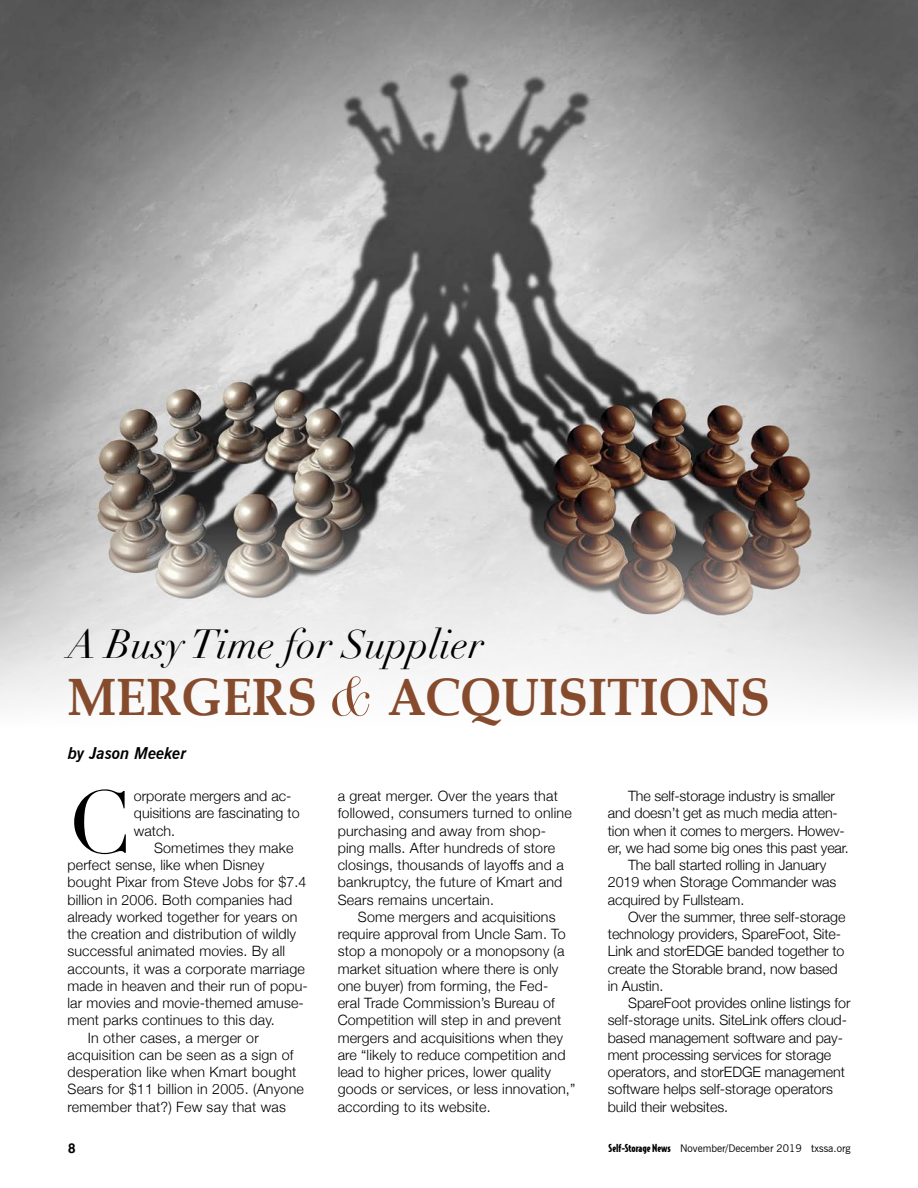
<style>
.page{position:relative;width:918px;height:1188px;background:#fff}
.page>*{position:absolute;margin:0;border:0;box-sizing:border-box;transform-origin:0 0}
.t1{font:87px "Didot";color:#000}
.t2{font:700 52.5px "Book Antiqua";color:#864b2d;scale:.93 1}
.t3{font:italic 39.75px "Didot";color:#000}
.t4{font:italic 700 16.5px "News Gothic BT";color:#000}
.t5{font:300 14.25px/17.2px "Helvetica Neue";letter-spacing:.01em;color:#000}
.t6{font:300 14.25px "Helvetica Neue";letter-spacing:-.01em;color:#000}
.t7{font:700 13.5px "Helvetica";color:#000}
.t8{font:10.5px "News Gothic BT";color:#000}
.s1{font-family:"Didot";font-weight:400;font-style:italic;font-size:54px}
.s2{font-family:"Bodega Sans";font-weight:900}
</style>
<div class="page">
<img style="left:0;top:0;width:918px;height:483px">
<svg style="left:0;top:483px;width:918px;height:222px"></svg>
<h3 class="t3" style="left:68px;top:621px;width:418px">A Busy Time for Supplier</h3>
<h2 class="t2" style="left:68px;top:667px;width:757px">MERGERS <span class="s1">&amp;</span> ACQUISITIONS</h2>
<p class="t4" style="left:68px;top:743px;width:120px">by Jason Meeker</p>
<h1 class="t1" style="left:68px;top:771px;width:64px">C</h1>
<p class="t5" style="left:134px;top:787px;width:167px">orporate mergers and ac&shy;quisitions are fascinating to watch.</p>
<p class="t5" style="left:154px;top:839px;width:141px">Sometimes they make</p>
<p class="t5" style="left:68px;top:856px;width:198px">perfect sense, like when Disney</p>
<p class="t5" style="left:68px;top:873px;width:241px">bought Pixar from Steve Jobs for $7.4</p>
<p class="t5" style="left:68px;top:891px;width:226px">billion in 2006. Both companies had</p>
<p class="t5" style="left:68px;top:908px;width:231px">already worked together for years on</p>
<p class="t5" style="left:68px;top:925px;width:230px">the creation and distribution of wildly</p>
<p class="t5" style="left:68px;top:942px;width:219px">successful animated movies. By all</p>
<p class="t5" style="left:68px;top:960px;width:239px">accounts, it was a corporate marriage</p>
<p class="t5" style="left:68px;top:977px;width:242px">made in heaven and their run of popu-</p>
<p class="t5" style="left:68px;top:994px;width:238px">lar movies and movie-themed amuse-</p>
<p class="t5" style="left:68px;top:1011px;width:209px">ment parks continues to this day.</p>
<p class="t5" style="left:88px;top:1029px;width:173px">In other cases, a merger or</p>
<p class="t5" style="left:68px;top:1046px;width:228px">acquisition can be seen as a sign of</p>
<p class="t5" style="left:68px;top:1063px;width:231px">desperation like when Kmart bought</p>
<p class="t5" style="left:68px;top:1080px;width:238px">Sears for $11 billion in 2005. (Anyone</p>
<p class="t5" style="left:68px;top:1098px;width:220px">remember that?) Few say that was</p>
<p class="t5" style="left:338px;top:787px;width:236px">a great merger. Over the years that followed, consumers turned to online purchasing and away from shop&shy;ping malls. After hundreds of store closings, thousands of layoffs and a bankruptcy, the future of Kmart and Sears remains uncertain.</p>
<p class="t5" style="left:338px;top:908px;width:239px;text-indent:20px">Some mergers and acquisitions require approval from Uncle Sam. To stop a monopoly or a monopsony (a market situation where there is only one buyer) from forming, the Fed-<br>eral Trade Commission’s Bureau of Competition will step in and prevent mergers and acquisitions when they are “likely to reduce competition and lead to higher prices, lower quality goods or services, or less innovation,” according to its website.</p>
<p class="t6" style="left:628px;top:787px;width:208px">The self-storage industry is smaller</p>
<p class="t6" style="left:608px;top:805px;width:231px">and doesn’t get as much media atten-</p>
<p class="t6" style="left:608px;top:822px;width:238px">tion when it comes to mergers. Howev-</p>
<p class="t6" style="left:608px;top:839px;width:242px">er, we had some big ones this past year.</p>
<p class="t5" style="left:628px;top:856px;width:200px">The ball started rolling in January</p>
<p class="t5" style="left:608px;top:873px;width:230px">2019 when Storage Commander was</p>
<p class="t5" style="left:608px;top:891px;width:138px">acquired by Fullsteam.</p>
<p class="t5" style="left:628px;top:908px;width:219px">Over the summer, three self-storage</p>
<p class="t5" style="left:608px;top:925px;width:235px">technology providers, SpareFoot, Site-</p>
<p class="t5" style="left:608px;top:942px;width:238px">Link and storEDGE banded together to</p>
<p class="t5" style="left:608px;top:960px;width:231px">create the Storable brand, now based</p>
<p class="t5" style="left:608px;top:977px;width:57px">in Austin.</p>
<p class="t5" style="left:628px;top:994px;width:224px">SpareFoot provides online listings for</p>
<p class="t5" style="left:608px;top:1011px;width:241px">self-storage units. SiteLink offers cloud-</p>
<p class="t5" style="left:608px;top:1029px;width:237px">based management software and pay-</p>
<p class="t5" style="left:608px;top:1046px;width:225px">ment processing services for storage</p>
<p class="t5" style="left:608px;top:1063px;width:239px">operators, and storEDGE management</p>
<p class="t5" style="left:608px;top:1080px;width:227px">software helps self-storage operators</p>
<p class="t5" style="left:608px;top:1098px;width:122px">build their websites.</p>
<p class="t7" style="left:68px;top:1143px;width:9px">8</p>
<p class="t8" style="left:609px;top:1142px;width:243px"><span class="s2">Self-Storage News</span> November/December 2019 txssa.org</p>
</div>
